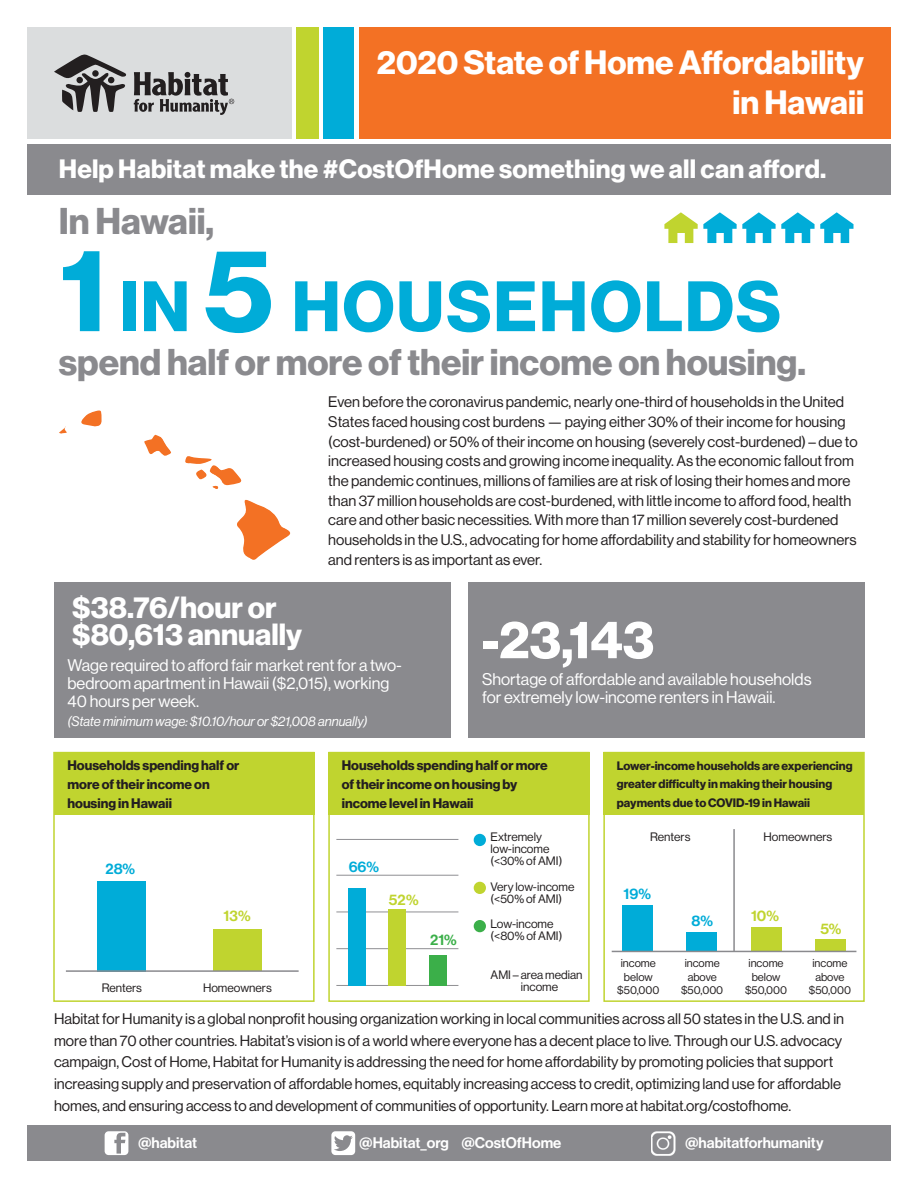
<style>
.page{position:relative;width:918px;height:1188px;background:#fff}
.page>*{position:absolute;margin:0;border:0;box-sizing:border-box;transform-origin:0 0}
.t1{font:429.6px "Chartwell Bars Vertical";color:#00acd8;scale:1.5 1}
.t2{font:327px "Chartwell Bars Vertical";color:#00acd8;scale:1.22 1}
.t3{font:196.05px "Chartwell Bars Vertical";color:#00acd8;scale:1.15 1}
.t4{font:69.75px "N Haas Grotesk DS Pro 75 Bd";letter-spacing:.025em;color:#00acd8}
.t5{font:52.5px "N Haas Grotesk DS Pro 75 Bd";color:#fff}
.t6{font:36.45px "N Haas Grotesk DS Pro 75 Bd";color:#8a8a8e}
.t7{font:33px/39.6px "N Haas Grotesk DS Pro 75 Bd";color:#fff;text-align:right}
.t8{font:30px/27px "N Haas Grotesk DS Pro 75 Bd";color:#fff}
.t9{font:25.95px "N Haas Grotesk DS Pro 75 Bd";letter-spacing:.005em;color:#fff}
.t10{font:16.5px/18px "N Haas Grotesk DS Pro 55 Rg";color:#fff}
.t11{font:15px/19.6px "N Haas Grotesk DS Pro 55 Rg";color:#231f20}
.t12{font:15px "N Haas Grotesk DS Pro 65 Md";color:#fff}
.t13{font:15px "N Haas Grotesk DS Pro 65 Md";color:#00acd8}
.t14{font:15px "N Haas Grotesk DS Pro 65 Md";color:#c0d42f}
.t15{font:15px "N Haas Grotesk DS Pro 65 Md";color:#3baf49}
.t16{font:13.5px/18.6px "N Haas Grotesk DS Pro 75 Bd";color:#231f20}
.t17{font:13.5px "N Haas Grotesk DS Pro 56 It";color:#fff}
.t18{font:12px/12px "N Haas Grotesk DS Pro 55 Rg";color:#231f20}
.t19{font:12px/18.6px "N Haas Grotesk DS Pro 75 Bd";color:#231f20}
.t20{font:11.25px/13.5px "N Haas Grotesk DS Pro 55 Rg";color:#231f20;text-align:center}
.s1{font-size:111.15px}
.s2{color:#c0d42f}
.s3{color:#8a8a8e}
.s4{color:#3baf49}
</style>
<div class="page">
<div style="left:27px;top:1125px;width:864px;height:36px;background:#8a8a8e"></div>
<svg style="left:105px;top:1131px;width:23px;height:24px"></svg>
<svg style="left:331px;top:1131px;width:24px;height:24px"></svg>
<img style="left:651px;top:1131px;width:24px;height:24px">
<div style="left:27px;top:144px;width:864px;height:50px;background:#8a8a8e"></div>
<div style="left:359px;top:27px;width:532px;height:112px;background:#f37124"></div>
<div style="left:324px;top:27px;width:30px;height:112px;background:#00acd8"></div>
<div style="left:296px;top:27px;width:23px;height:112px;background:#c0d42f"></div>
<div style="left:27px;top:27px;width:264px;height:112px;background:#dbddde"></div>
<svg style="left:54px;top:55px;width:73px;height:57px"></svg>
<svg style="left:134px;top:72px;width:100px;height:43px"></svg>
<div style="left:328px;top:752px;width:262px;height:250px;border:2px solid #c0d42f"></div>
<div style="left:474px;top:834px;width:12px;height:12px;background:#00acd8;border-radius:50%"></div>
<div style="left:474px;top:882px;width:12px;height:12px;background:#c0d42f;border-radius:50%"></div>
<div style="left:474px;top:920px;width:12px;height:12px;background:#3baf49;border-radius:50%"></div>
<div style="left:53px;top:752px;width:262px;height:250px;border:2px solid #c0d42f"></div>
<hr style="left:66px;top:970px;width:233px;height:2px;background:#8a8a8e">
<div style="left:54px;top:753px;width:261px;height:62px;background:#c0d42f"></div>
<div style="left:328px;top:753px;width:262px;height:62px;background:#c0d42f"></div>
<div style="left:54px;top:583px;width:396px;height:155px;background:#8a8a8e"></div>
<div style="left:469px;top:583px;width:396px;height:155px;background:#8a8a8e"></div>
<svg style="left:664px;top:212px;width:190px;height:31px"></svg>
<svg style="left:185px;top:456px;width:106px;height:104px"></svg>
<svg style="left:144px;top:434px;width:27px;height:22px"></svg>
<svg style="left:81px;top:410px;width:21px;height:17px"></svg>
<svg style="left:59px;top:426px;width:8px;height:8px"></svg>
<div style="left:603px;top:752px;width:262px;height:250px;border:2px solid #c0d42f"></div>
<hr style="left:612px;top:951px;width:244px;height:1px;background:#8a8a8e">
<hr style="left:733px;top:829px;width:2px;height:123px;background:#8a8a8e">
<div style="left:603px;top:753px;width:261px;height:62px;background:#c0d42f"></div>
<h3 class="t7" style="left:377px;top:44px;width:489px">2020 State of Home Affordability in Hawaii</h3>
<h3 class="t9" style="left:59px;top:154px;width:769px">Help Habitat make the #CostOfHome something we all can afford.</h3>
<h3 class="t6" style="left:59px;top:200px;width:157px">In Hawaii,</h3>
<h3 class="t4" style="left:60px;top:266px;width:723px"><span class="s1">1</span> IN <span class="s1">5</span> HOUSEHOLDS</h3>
<h3 class="t6" style="left:59px;top:341px;width:749px">spend half or more of their income on housing.</h3>
<p class="t11" style="left:328px;top:392px;width:531px">Even before the coronavirus pandemic, nearly one-third of households in the United States faced housing cost burdens — paying either 30% of their income for housing (cost-burdened) or 50% of their income on housing (severely cost-burdened) – due to increased housing costs and growing income inequality. As the economic fallout from the pandemic continues, millions of families are at risk of losing their homes and more than 37 million households are cost-burdened, with little income to afford food, health care and other basic necessities. With more than 17 million severely cost-burdened households in the U.S., advocating for home affordability and stability for homeowners and renters is as important as ever.</p>
<h3 class="t8" style="left:72px;top:594px;width:231px">$38.76/hour or $80,613 annually</h3>
<p class="t10" style="left:68px;top:656px;width:336px">Wage required to afford fair market rent for a two&shy;bedroom apartment in Hawaii ($2,015), working<br>40 hours per week.</p>
<p class="t17" style="left:68px;top:714px;width:302px">(State minimum wage: $10.10/hour or $21,008 annually)</p>
<h3 class="t5" style="left:482px;top:609px;width:174px">-23,143</h3>
<p class="t10" style="left:482px;top:671px;width:331px">Shortage of affordable and available households for extremely low-income renters in Hawaii.</p>
<p class="t16" style="left:68px;top:757px;width:173px">Households spending half or more of their income on housing in Hawaii</p>
<p class="t16" style="left:342px;top:757px;width:208px">Households spending half or more of their income on housing by income level in Hawaii</p>
<p class="t13" style="left:106px;top:860px;width:31px">28%</p>
<h1 class="t1" style="left:63px;top:560px;width:157px">28<span class="s2">13</span></h1>
<p class="t18" style="left:102px;top:982px;width:42px">Renters</p>
<p class="t18" style="left:203px;top:982px;width:70px">Homeowners</p>
<p class="t14" style="left:224px;top:907px;width:29px">13%</p>
<h3 class="t3" style="left:336px;top:798px;width:108px"><span class="s3">c+</span>66+<span class="s2">52</span><span class="s4">21</span></h3>
<p class="t13" style="left:349px;top:858px;width:32px">66%</p>
<p class="t14" style="left:389px;top:891px;width:31px">52%</p>
<p class="t15" style="left:430px;top:931px;width:28px">21%</p>
<p class="t18" style="left:491px;top:831px;width:73px">Extremely low-income (&lt;30% of AMI)</p>
<p class="t18" style="left:491px;top:881px;width:85px">Very low-income (&lt;50% of AMI)</p>
<p class="t18" style="left:491px;top:918px;width:73px">Low-income (&lt;80% of AMI)</p>
<p class="t18" style="left:491px;top:969px;width:94px;text-align:center">AMI – area median income</p>
<p class="t19" style="left:617px;top:757px;width:237px">Lower-income households are experiencing greater difficulty in making their housing payments due to COVID-19 in Hawaii</p>
<p class="t18" style="left:650px;top:831px;width:42px">Renters</p>
<p class="t18" style="left:764px;top:831px;width:70px">Homeowners</p>
<p class="t13" style="left:624px;top:885px;width:29px">19%</p>
<h2 class="t2" style="left:601px;top:638px;width:219px">19+8+<span class="s2">10+5</span></h2>
<p class="t14" style="left:751px;top:907px;width:29px">10%</p>
<p class="t13" style="left:691px;top:912px;width:23px">8%</p>
<p class="t14" style="left:820px;top:920px;width:23px">5%</p>
<p class="t20" style="left:617px;top:957px;width:44px">income below $50,000</p>
<p class="t20" style="left:681px;top:957px;width:44px">income above $50,000</p>
<p class="t20" style="left:745px;top:957px;width:44px">income below $50,000</p>
<p class="t20" style="left:809px;top:957px;width:44px">income above $50,000</p>
<p class="t11" style="left:54px;top:1008px;width:792px;line-height:21.8px">Habitat for Humanity is a global nonprofit housing organization working in local communities across all 50 states in the U.S. and in more than 70 other countries. Habitat’s vision is of a world where everyone has a decent place to live. Through our U.S. advocacy campaign, Cost of Home, Habitat for Humanity is addressing the need for home affordability by promoting policies that support increasing supply and preservation of affordable homes, equitably increasing access to credit, optimizing land use for affordable homes, and ensuring access to and development of communities of opportunity. Learn more at habitat.org/costofhome.</p>
<p class="t12" style="left:138px;top:1134px;width:61px">@habitat</p>
<p class="t12" style="left:359px;top:1134px;width:204px">@Habitat_org @CostOfHome</p>
<p class="t12" style="left:685px;top:1134px;width:140px">@habitatforhumanity</p>
</div>
